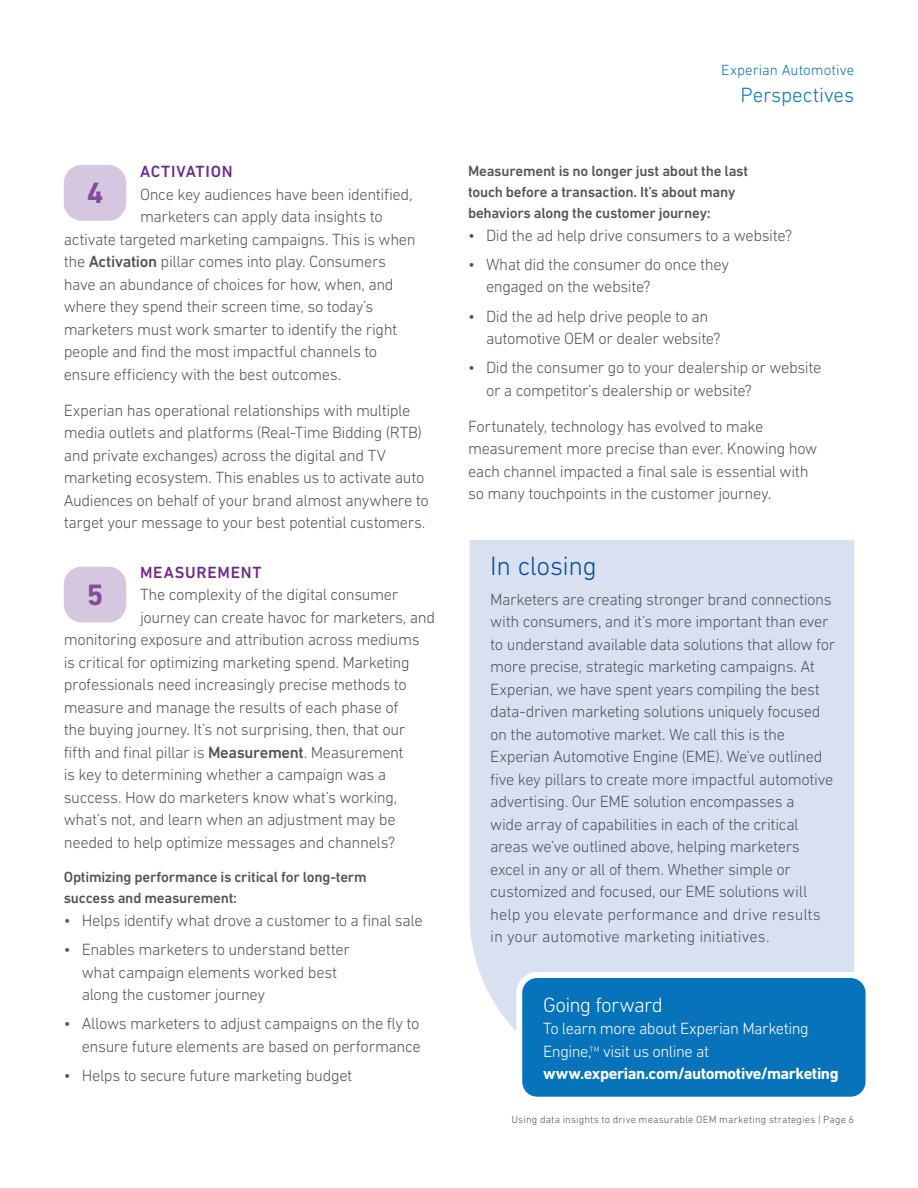
<style>
.page{position:relative;width:918px;height:1188px;background:#fff}
.page>*{position:absolute;margin:0;border:0;box-sizing:border-box;transform-origin:0 0}
.Annotation_7_9{font:700 30px "DIN Next W1 G";color:#824e97}
.Headline_14_16{font:300 27px "DIN Next W1 G";letter-spacing:-.015em;color:#014e99}
.t1{font:300 21px "DIN Next W1 G";letter-spacing:-.005em;color:#0773bb}
.Headline_14_16-2{font:300 21px "DIN Next W1 G";letter-spacing:-.035em;color:#fff}
.Body_text_10_14{font:300 16.5px/22.5px "DIN Next W1 G";letter-spacing:-.025em;color:#50555b}
.Body_text_10_14-2{font:300 16.5px/22.5px "DIN Next W1 G";letter-spacing:-.03em;color:#fff}
.Subhead_10_14{font:500 16.5px "DIN Next W1 G";letter-spacing:.045em;color:#6f2786}
.Subhead_10_14-2{font:500 15px/21px "DIN Next W1 G";letter-spacing:-.015em;color:#50555b}
.t2{font:300 15px "DIN Next W1 G";color:#0773bb}
.t3{font:300 10.5px "DIN Next W1 G";letter-spacing:.015em;color:#50555b}
.s1{font-weight:500}
.s2{font-weight:700}
</style>
<div class="page">
<div style="left:470px;top:540px;width:384px;height:491px;background:#d9e1f1"></div>
<div style="left:519px;top:975px;width:350px;height:125px;background:#0773bb;border-radius:18px"></div>
<div style="left:516px;top:972px;width:356px;height:131px;border:6px solid #fff;border-radius:18px"></div>
<div style="left:64px;top:165px;width:62px;height:56px;background:#d5c7df;border-radius:18px"></div>
<div style="left:64px;top:567px;width:62px;height:55px;background:#d5c7df;border-radius:18px"></div>
<p class="Subhead_10_14" style="left:140px;top:162px;width:94px">ACTIVATION</p>
<p class="Body_text_10_14" style="left:140px;top:183px;width:274px">Once key audiences have been identified,</p>
<p class="Body_text_10_14" style="left:140px;top:205px;width:244px">marketers can apply data insights to</p>
<p class="Body_text_10_14" style="left:64px;top:228px;width:353px">activate targeted marketing campaigns. This is when</p>
<p class="Body_text_10_14" style="left:64px;top:250px;width:324px">the <span class="s1">Activation</span> pillar comes into play. Consumers</p>
<p class="Body_text_10_14" style="left:64px;top:273px;width:331px">have an abundance of choices for how, when, and</p>
<p class="Body_text_10_14" style="left:64px;top:295px;width:311px">where they spend their screen time, so today’s</p>
<p class="Body_text_10_14" style="left:64px;top:318px;width:335px">marketers must work smarter to identify the right</p>
<p class="Body_text_10_14" style="left:64px;top:340px;width:315px">people and find the most impactful channels to</p>
<p class="Body_text_10_14" style="left:64px;top:363px;width:279px">ensure efficiency with the best outcomes.</p>
<p class="Body_text_10_14" style="left:64px;top:399px;width:367px">Experian has operational relationships with multiple media outlets and platforms (Real-Time Bidding (RTB) and private exchanges) across the digital and TV marketing ecosystem. This enables us to activate auto Audiences on behalf of your brand almost anywhere to target your message to your best potential customers.</p>
<p class="Subhead_10_14" style="left:140px;top:563px;width:123px">MEASUREMENT</p>
<p class="Body_text_10_14" style="left:140px;top:583px;width:260px">The complexity of the digital consumer</p>
<p class="Body_text_10_14" style="left:140px;top:606px;width:297px">journey can create havoc for marketers, and</p>
<p class="Body_text_10_14" style="left:64px;top:628px;width:357px">monitoring exposure and attribution across mediums</p>
<p class="Body_text_10_14" style="left:64px;top:651px;width:347px">is critical for optimizing marketing spend. Marketing</p>
<p class="Body_text_10_14" style="left:64px;top:673px;width:345px">professionals need increasingly precise methods to</p>
<p class="Body_text_10_14" style="left:64px;top:696px;width:336px">measure and manage the results of each phase of</p>
<p class="Body_text_10_14" style="left:64px;top:718px;width:343px">the buying journey. It’s not surprising, then, that our</p>
<p class="Body_text_10_14" style="left:64px;top:741px;width:342px">fifth and final pillar is <span class="s1">Measurement</span>. Measurement</p>
<p class="Body_text_10_14" style="left:64px;top:763px;width:324px">is key to determining whether a campaign was a</p>
<p class="Body_text_10_14" style="left:64px;top:786px;width:335px">success. How do marketers know what’s working,</p>
<p class="Body_text_10_14" style="left:64px;top:808px;width:333px">what’s not, and learn when an adjustment may be</p>
<p class="Body_text_10_14" style="left:64px;top:831px;width:333px">needed to help optimize messages and channels?</p>
<p class="Subhead_10_14-2" style="left:64px;top:867px;width:305px">Optimizing performance is critical for long-term success and measurement:</p>
<p class="Body_text_10_14" style="left:64px;top:909px;width:360px">• Helps identify what drove a customer to a final sale</p>
<p class="Body_text_10_14" style="left:82px;top:938px;width:270px;text-indent:-18px">• Enables marketers to understand better what campaign elements worked best along the customer journey</p>
<p class="Body_text_10_14" style="left:64px;top:1012px;width:359px;text-align:right">• Allows marketers to adjust campaigns on the fly to ensure future elements are based on performance</p>
<p class="Body_text_10_14" style="left:64px;top:1064px;width:290px">• Helps to secure future marketing budget</p>
<p class="Annotation_7_9" style="left:87px;top:176px;width:18px">4</p>
<p class="Annotation_7_9" style="left:87px;top:577px;width:18px">5</p>
<p class="t2" style="left:721px;top:61px;width:134px">Experian Automotive</p>
<p class="t1" style="left:741px;top:82px;width:115px">Perspectives</p>
<p class="Subhead_10_14-2" style="left:468px;top:161px;width:282px">Measurement is no longer just about the last touch before a transaction. It’s about many behaviors along the customer journey:</p>
<p class="Body_text_10_14" style="left:468px;top:224px;width:326px">• Did the ad help drive consumers to a website?</p>
<p class="Body_text_10_14" style="left:486px;top:253px;width:245px;text-indent:-18px">• What did the consumer do once they engaged on the website?</p>
<p class="Body_text_10_14" style="left:486px;top:305px;width:236px;text-indent:-18px">• Did the ad help drive people to an automotive OEM or dealer website?</p>
<p class="Body_text_10_14" style="left:486px;top:356px;width:337px;text-indent:-18px">• Did the consumer go to your dealership or website or a competitor’s dealership or website?</p>
<p class="Body_text_10_14" style="left:468px;top:415px;width:351px">Fortunately, technology has evolved to make measurement more precise than ever. Knowing how each channel impacted a final sale is essential with so many touchpoints in the customer journey.</p>
<p class="Headline_14_16" style="left:490px;top:551px;width:108px">In closing</p>
<p class="Body_text_10_14" style="left:490px;top:587px;width:347px">Marketers are creating stronger brand connections with consumers, and it’s more important than ever to understand available data solutions that allow for more precise, strategic marketing campaigns. At Experian, we have spent years compiling the best data-driven marketing solutions uniquely focused on the automotive market. We call this is the Experian Automotive Engine (EME). We’ve outlined five key pillars to create more impactful automotive advertising. Our EME solution encompasses a<br>wide array of capabilities in each of the critical areas we’ve outlined above, helping marketers excel in any or all of them. Whether simple or customized and focused, our EME solutions will help you elevate performance and drive results in your automotive marketing initiatives.</p>
<p class="Headline_14_16-2" style="left:543px;top:993px;width:121px">Going forward</p>
<p class="Body_text_10_14-2" style="left:543px;top:1017px;width:297px">To learn more about Experian Marketing<br>Engine,<sup>TM</sup> visit us online at <span class="s2">www.experian.com/automotive/marketing</span></p>
<p class="t3" style="left:512px;top:1113px;width:344px">Using data insights to drive measurable OEM marketing strategies | Page 6</p>
</div>
